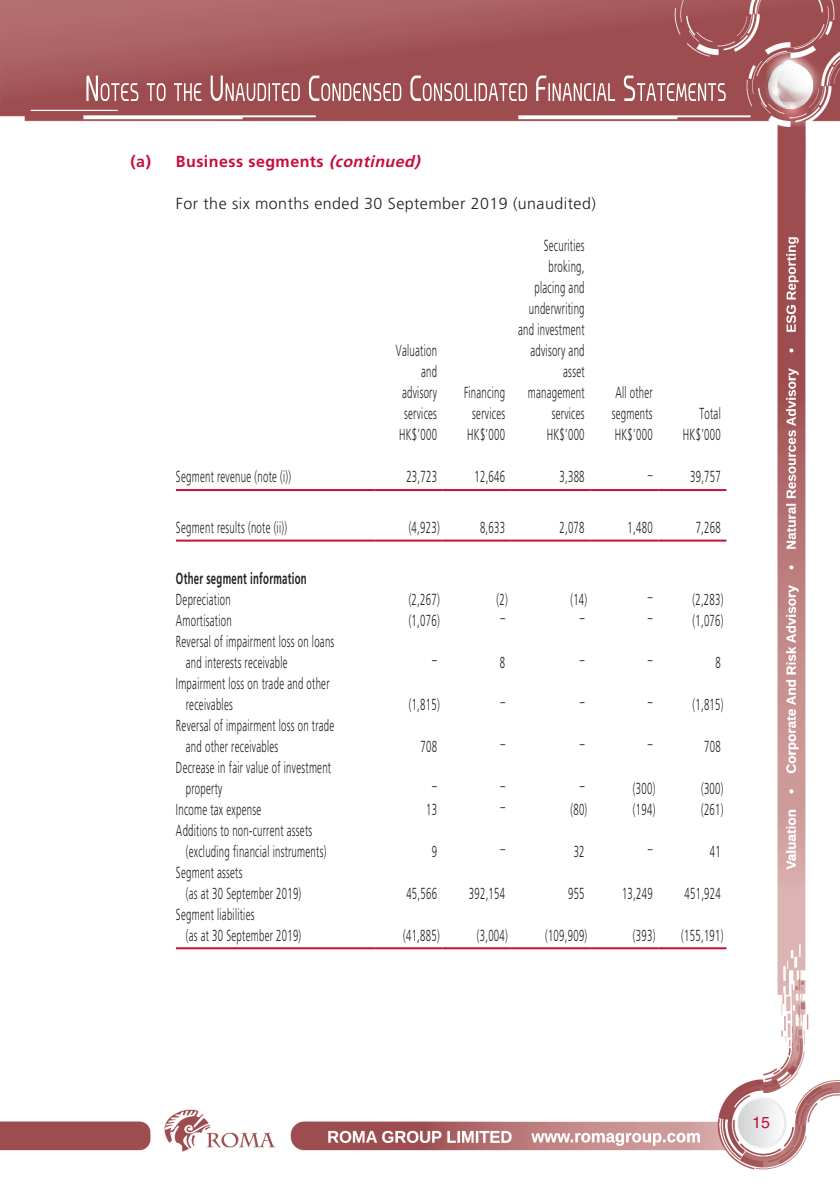
<style>
.page{position:relative;width:840px;height:1191px;background:#fff}
.page>*{position:absolute;margin:0;border:0;box-sizing:border-box;transform-origin:0 0}
.t1{font:300 16px/21px "Frutiger LT Std";letter-spacing:.03em;color:#231f20;scale:.6 1}
.t2{font:300 16px "Frutiger LT Std";letter-spacing:.03em;color:#231f20}
.t3{font:700 16px "Frutiger LT Std";letter-spacing:.03em;color:#c80d3a}
.t4{font:700 16px "Frutiger LT Std";letter-spacing:.03em;color:#231f20;scale:.6 1}
.t5{font:16px "Helvetica LT Std";color:#c80d3a}
.s1{font-style:italic}
</style>
<div class="page">
<img style="left:0;top:0;width:839px;height:1170px">
<svg style="left:760px;top:42px;width:67px;height:89px"></svg>
<svg style="left:732px;top:1096px;width:54px;height:55px"></svg>
<svg style="left:86px;top:76px;width:639px;height:25px;background:#b27375"></svg>
<hr style="left:176px;top:489px;width:198px;height:2px;background:#c80d3a">
<hr style="left:374px;top:489px;width:68px;height:2px;background:#c80d3a">
<hr style="left:442px;top:489px;width:68px;height:2px;background:#c80d3a">
<hr style="left:510px;top:489px;width:80px;height:2px;background:#c80d3a">
<hr style="left:590px;top:489px;width:68px;height:2px;background:#c80d3a">
<hr style="left:658px;top:489px;width:68px;height:2px;background:#c80d3a">
<hr style="left:176px;top:539px;width:198px;height:2px;background:#c80d3a">
<hr style="left:374px;top:539px;width:68px;height:2px;background:#c80d3a">
<hr style="left:442px;top:539px;width:68px;height:2px;background:#c80d3a">
<hr style="left:510px;top:539px;width:80px;height:2px;background:#c80d3a">
<hr style="left:590px;top:539px;width:68px;height:2px;background:#c80d3a">
<hr style="left:658px;top:539px;width:68px;height:2px;background:#c80d3a">
<hr style="left:176px;top:947px;width:198px;height:2px;background:#c80d3a">
<hr style="left:374px;top:947px;width:68px;height:2px;background:#c80d3a">
<hr style="left:442px;top:947px;width:68px;height:2px;background:#c80d3a">
<hr style="left:510px;top:947px;width:80px;height:2px;background:#c80d3a">
<hr style="left:590px;top:947px;width:68px;height:2px;background:#c80d3a">
<hr style="left:658px;top:947px;width:68px;height:2px;background:#c80d3a">
<p class="t3" style="left:130px;top:152px;width:295px">(a) Business segments <span class="s1">(continued)</span></p>
<p class="t2" style="left:176px;top:195px;width:421px">For the six months ended 30 September 2019 (unaudited)</p>
<p class="t1" style="left:395px;top:341px;width:70px;text-align:right">Valuation and advisory services</p>
<p class="t1" style="left:463px;top:383px;width:70px;text-align:center">Financing services</p>
<p class="t1" style="left:518px;top:236px;width:112px;text-align:right">Securities broking, placing and underwriting and investment advisory and asset management services</p>
<p class="t1" style="left:611px;top:382px;width:70px">All other segments</p>
<p class="t1" style="left:699px;top:403px;width:37px">Total</p>
<p class="t1" style="left:399px;top:424px;width:65px">HK$’000</p>
<p class="t1" style="left:467px;top:424px;width:65px">HK$’000</p>
<p class="t1" style="left:546px;top:424px;width:65px">HK$’000</p>
<p class="t1" style="left:614px;top:424px;width:65px">HK$’000</p>
<p class="t1" style="left:682px;top:424px;width:65px">HK$’000</p>
<p class="t1" style="left:176px;top:466px;width:193px">Segment revenue (note (i))</p>
<p class="t1" style="left:406px;top:466px;width:53px">23,723</p>
<p class="t1" style="left:474px;top:466px;width:53px">12,646</p>
<p class="t1" style="left:559px;top:466px;width:43px">3,388</p>
<p class="t1" style="left:647px;top:466px;width:123px">– 39,757</p>
<p class="t1" style="left:176px;top:517px;width:187px">Segment results (note (ii))</p>
<p class="t1" style="left:408px;top:517px;width:53px">(4,923)</p>
<p class="t1" style="left:479px;top:517px;width:43px">8,633</p>
<p class="t1" style="left:559px;top:517px;width:43px">2,078</p>
<p class="t1" style="left:627px;top:517px;width:43px">1,480</p>
<p class="t1" style="left:695px;top:517px;width:43px">7,268</p>
<p class="t4" style="left:176px;top:568px;width:219px">Other segment information</p>
<p class="t1" style="left:176px;top:589px;width:93px">Depreciation</p>
<p class="t1" style="left:408px;top:589px;width:53px">(2,267)</p>
<p class="t1" style="left:496px;top:589px;width:20px">(2)</p>
<p class="t1" style="left:570px;top:589px;width:30px">(14)</p>
<p class="t1" style="left:647px;top:586px;width:10px">–</p>
<p class="t1" style="left:692px;top:589px;width:53px">(2,283)</p>
<p class="t1" style="left:176px;top:610px;width:94px">Amortisation</p>
<p class="t1" style="left:408px;top:610px;width:53px">(1,076)</p>
<p class="t1" style="left:500px;top:607px;width:9px">–</p>
<p class="t1" style="left:579px;top:607px;width:10px">–</p>
<p class="t1" style="left:647px;top:607px;width:9px">–</p>
<p class="t1" style="left:692px;top:610px;width:53px">(1,076)</p>
<p class="t1" style="left:186px;top:631px;width:249px;text-indent:-10px">Reversal of impairment loss on loans and interests receivable</p>
<p class="t1" style="left:432px;top:649px;width:10px">–</p>
<p class="t1" style="left:499px;top:652px;width:10px">8</p>
<p class="t1" style="left:579px;top:649px;width:9px">–</p>
<p class="t1" style="left:647px;top:649px;width:9px">–</p>
<p class="t1" style="left:715px;top:652px;width:10px">8</p>
<p class="t1" style="left:186px;top:673px;width:241px;text-indent:-10px">Impairment loss on trade and other receivables</p>
<p class="t1" style="left:186px;top:715px;width:249px;text-indent:-10px">Reversal of impairment loss on trade and other receivables</p>
<p class="t1" style="left:186px;top:757px;width:243px;text-indent:-10px">Decrease in fair value of investment property</p>
<p class="t1" style="left:408px;top:694px;width:53px">(1,815)</p>
<p class="t1" style="left:500px;top:691px;width:9px">–</p>
<p class="t1" style="left:579px;top:691px;width:9px">–</p>
<p class="t1" style="left:647px;top:691px;width:9px">–</p>
<p class="t1" style="left:692px;top:694px;width:53px">(1,815)</p>
<p class="t1" style="left:420px;top:736px;width:29px">708</p>
<p class="t1" style="left:500px;top:733px;width:9px">–</p>
<p class="t1" style="left:579px;top:733px;width:10px">–</p>
<p class="t1" style="left:647px;top:733px;width:9px">–</p>
<p class="t1" style="left:704px;top:736px;width:29px">708</p>
<p class="t1" style="left:432px;top:775px;width:10px">–</p>
<p class="t1" style="left:500px;top:775px;width:10px">–</p>
<p class="t1" style="left:579px;top:775px;width:9px">–</p>
<p class="t1" style="left:632px;top:778px;width:39px">(300)</p>
<p class="t1" style="left:700px;top:778px;width:39px">(300)</p>
<p class="t1" style="left:176px;top:799px;width:143px">Income tax expense</p>
<p class="t1" style="left:426px;top:799px;width:20px">13</p>
<p class="t1" style="left:500px;top:796px;width:9px">–</p>
<p class="t1" style="left:570px;top:799px;width:30px">(80)</p>
<p class="t1" style="left:632px;top:799px;width:39px">(194)</p>
<p class="t1" style="left:700px;top:799px;width:39px">(261)</p>
<p class="t1" style="left:186px;top:820px;width:235px;text-indent:-10px">Additions to non-current assets (excluding financial instruments)</p>
<p class="t1" style="left:431px;top:841px;width:10px">9</p>
<p class="t1" style="left:500px;top:838px;width:9px">–</p>
<p class="t1" style="left:573px;top:841px;width:20px">32</p>
<p class="t1" style="left:647px;top:838px;width:9px">–</p>
<p class="t1" style="left:709px;top:841px;width:20px">41</p>
<p class="t1" style="left:186px;top:862px;width:194px;text-indent:-10px">Segment assets<br>(as at 30 September 2019)</p>
<p class="t1" style="left:186px;top:903px;width:194px;text-indent:-10px">Segment liabilities<br>(as at 30 September 2019)</p>
<p class="t1" style="left:406px;top:883px;width:53px">45,566</p>
<p class="t1" style="left:468px;top:883px;width:62px">392,154</p>
<p class="t1" style="left:567px;top:883px;width:29px">955</p>
<p class="t1" style="left:621px;top:883px;width:53px">13,249</p>
<p class="t1" style="left:684px;top:883px;width:62px">451,924</p>
<p class="t1" style="left:403px;top:924px;width:62px">(41,885)</p>
<p class="t1" style="left:476px;top:924px;width:53px">(3,004)</p>
<p class="t1" style="left:544px;top:924px;width:72px">(109,909)</p>
<p class="t1" style="left:632px;top:924px;width:39px">(393)</p>
<p class="t1" style="left:681px;top:924px;width:72px">(155,191)</p>
<p class="t5" style="left:751px;top:1113px;width:19px">15</p>
</div>
